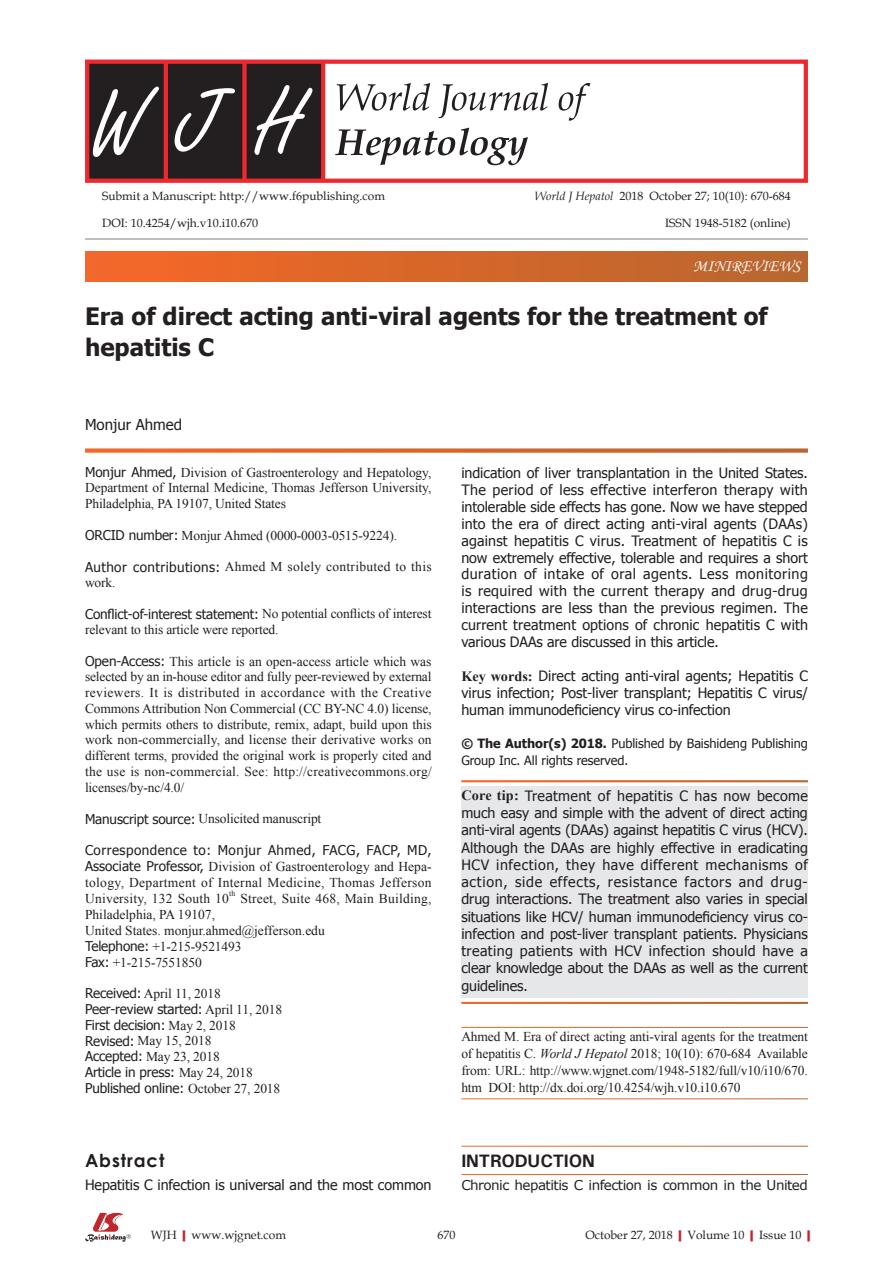
<style>
.page{position:relative;width:893px;height:1263px;background:#fff}
.page>*{position:absolute;margin:0;border:0;box-sizing:border-box;transform-origin:0 0}
.t1{font:700 24px/31.5px "Tahoma";color:#231f20}
.t2{font:700 18px "Univers";letter-spacing:-.01em;color:#231f20}
.t3{font:700 18px "Century Gothic";letter-spacing:.05em;color:#231f20}
.t4{font:16.5px "Monotype Corsiva";color:#fff}
.t5{font:15px "Tahoma";color:#231f20}
.t6{font:14.25px/17px "Tahoma";letter-spacing:-.005em;color:#231f20;text-align:justify}
.t7{font:13.5px/15.8px "Times New Roman";letter-spacing:-.005em;color:#231f20;text-align:justify}
.t8{font:13.5px/15.8px "Tahoma";letter-spacing:-.01em;color:#231f20}
.t9{font:13.5px/15.8px "Times New Roman";letter-spacing:.02em;color:#231f20}
.t10{font:13.5px "Verdana";letter-spacing:-.04em;color:#231f20}
.t11{font:12.75px/17.2px "Tahoma";letter-spacing:-.005em;color:#231f20}
.t12{font:12px "Book Antiqua";color:#231f20}
.t13{font:7.8px "Times New Roman";color:#231f20}
.s1{font-style:italic}
.s2{font-family:"Tahoma"}
.s3{font-family:"Times New Roman"}
.s4{font-family:"Times New Roman";font-weight:700}
.s5{font-weight:700}
.s6{font-weight:700;color:#c0262d}
</style>
<div class="page">
<div style="left:461px;top:786px;width:347px;height:211px;background:#e6e7e9"></div>
<div style="left:85px;top:252px;width:723px;height:29px;background:linear-gradient(to right,#f66827,#b7662e)"></div>
<hr style="left:85px;top:239px;width:723px;height:1px;background:#808285">
<svg style="left:85px;top:448px;width:723px;height:5px;background:#dc7d4a"></svg>
<svg style="left:85px;top:1213px;width:46px;height:29px"></svg>
<div style="left:87px;top:61px;width:236px;height:121px;background:#231f20"></div>
<hr style="left:164px;top:61px;width:4px;height:121px;background:#ee292e">
<div style="left:242px;top:61px;width:5px;height:121px;background:#ee292e"></div>
<hr style="left:321px;top:61px;width:4px;height:121px;background:#ee292e">
<div style="left:85px;top:60px;width:723px;height:123px;border:4px solid #ee292e"></div>
<svg style="left:254px;top:85px;width:58px;height:70px"></svg>
<svg style="left:175px;top:88px;width:60px;height:64px"></svg>
<svg style="left:93px;top:87px;width:66px;height:70px"></svg>
<svg style="left:337px;top:83px;width:253px;height:38px"></svg>
<svg style="left:335px;top:128px;width:193px;height:37px"></svg>
<p class="t12" style="left:102px;top:188px;width:284px">Submit a Manuscript: http://www.f6publishing.com</p>
<p class="t12" style="left:102px;top:215px;width:158px">DOI: 10.4254/wjh.v10.i10.670</p>
<p class="t12" style="left:535px;top:188px;width:257px"><span class="s1">World J Hepatol</span> 2018 October 27; 10(10): 670-684</p>
<p class="t12" style="left:665px;top:215px;width:127px">ISSN 1948-5182 (online)</p>
<p class="t4" style="left:693px;top:256px;width:109px">MINIREVIEWS</p>
<p class="t1" style="left:85px;top:298px;width:684px">Era of direct acting anti-viral agents for the treatment of hepatitis C</p>
<p class="t5" style="left:85px;top:415px;width:98px">Monjur Ahmed</p>
<p class="t7" style="left:85px;top:464px;width:348px"><span class="s2">Monjur Ahmed,</span> Division of Gastroenterology and Hepatology, Department of Internal Medicine, Thomas Jefferson University, Philadelphia, PA 19107, United States</p>
<p class="t7" style="left:85px;top:527px;width:314px"><span class="s2">ORCID number:</span> Monjur Ahmed (0000-0003-0515-9224).</p>
<p class="t9" style="left:85px;top:559px;width:348px"><span class="s2">Author contributions:</span> Ahmed M solely contributed to this work.</p>
<p class="t7" style="left:85px;top:606px;width:348px;line-height:15.3px"><span class="s2">Conflict-of-interest statement:</span> No potential conflicts of interest relevant to this article were reported.</p>
<p class="t7" style="left:85px;top:653px;width:348px"><span class="s2">Open-Access:</span> This article is an open-access article which was selected by an in-house editor and fully peer-reviewed by external reviewers. It is distributed in accordance with the Creative Commons Attribution Non Commercial (CC BY-NC 4.0) license, which permits others to distribute, remix, adapt, build upon this work non-commercially, and license their derivative works on different terms, provided the original work is properly cited and the use is non-commercial. See: http://creativecommons.org/ licenses/by-nc/4.0/</p>
<p class="t7" style="left:85px;top:811px;width:238px"><span class="s2">Manuscript source:</span> Unsolicited manuscript</p>
<p class="t7" style="left:85px;top:842px;width:348px"><span class="s2">Correspondence to: Monjur Ahmed, FACG, FACP, MD, Associate Professor,</span> Division of Gastroenterology and Hepa&shy;tology, Department of Internal Medicine, Thomas Jefferson University, 132 South 10</p>
<p class="t13" style="left:229px;top:888px;width:8px">th</p>
<p class="t9" style="left:240px;top:890px;width:193px">Street, Suite 468, Main Building,</p>
<p class="t7" style="left:85px;top:906px;width:241px;text-align:left">Philadelphia, PA 19107,<br>United States. monjur.ahmed@jefferson.edu<br><span class="s2">Telephone:</span> +1-215-9521493<br><span class="s2">Fax:</span> +1-215-7551850</p>
<p class="t8" style="left:85px;top:984px;width:199px">Received: <span class="s3">April 11, 2018<br></span>Peer-review started: <span class="s3">April 11, 2018<br></span>First decision: <span class="s3">May 2, 2018<br></span>Revised: <span class="s3">May 15, 2018<br></span>Accepted: <span class="s3">May 23, 2018<br></span>Article in press: <span class="s3">May 24, 2018<br></span>Published online: <span class="s3">October 27, 2018</span></p>
<p class="t3" style="left:85px;top:1146px;width:81px">Abstract</p>
<p class="t6" style="left:85px;top:1176px;width:348px">Hepatitis C infection is universal and the most common</p>
<p class="t6" style="left:461px;top:463px;width:348px">indication of liver transplantation in the United States.<br>The period of less effective interferon therapy with intolerable side effects has gone. Now we have stepped into the era of direct acting anti-viral agents (DAAs) against hepatitis C virus. Treatment of hepatitis C is now extremely effective, tolerable and requires a short duration of intake of oral agents. Less monitoring is required with the current therapy and drug-drug interactions are less than the previous regimen. The current treatment options of chronic hepatitis C with various DAAs are discussed in this article.</p>
<p class="t6" style="left:461px;top:667px;width:348px"><span class="s4">Key words:</span> Direct acting anti-viral agents; Hepatitis C virus infection; Post-liver transplant; Hepatitis C virus/ human immunodeficiency virus co-infection</p>
<p class="t11" style="left:461px;top:734px;width:348px"><span class="s5">© The Author(s) 2018.</span> Published by Baishideng Publishing<br>Group Inc. All rights reserved.</p>
<p class="t6" style="left:461px;top:786px;width:348px"><span class="s4">Core tip:</span> Treatment of hepatitis C has now become much easy and simple with the advent of direct acting anti-viral agents (DAAs) against hepatitis C virus (HCV).<br>Although the DAAs are highly effective in eradicating HCV infection, they have different mechanisms of action, side effects, resistance factors and drug&shy;drug interactions. The treatment also varies in special situations like HCV/ human immunodeficiency virus co&shy;infection and post-liver transplant patients. Physicians treating patients with HCV infection should have a clear knowledge about the DAAs as well as the current guidelines.</p>
<p class="t7" style="left:461px;top:1027px;width:348px;line-height:17.1px">Ahmed M. Era of direct acting anti-viral agents for the treatment of hepatitis C. <span class="s1">World J Hepatol</span> 2018; 10(10): 670-684 Available from: URL: http://www.wjgnet.com/1948-5182/full/v10/i10/670. htm DOI: http://dx.doi.org/10.4254/wjh.v10.i10.670</p>
<p class="t2" style="left:461px;top:1149px;width:135px">INTRODUCTION</p>
<p class="t10" style="left:461px;top:1177px;width:348px">Chronic hepatitis C infection is common in the United</p>
<p class="t12" style="left:151px;top:1226px;width:137px">WJH<span class="s6">|</span>www.wjgnet.com</p>
<p class="t12" style="left:437px;top:1226px;width:19px">670</p>
<p class="t12" style="left:585px;top:1226px;width:232px">October 27, 2018<span class="s6">|</span>Volume 10<span class="s6">|</span>Issue 10<span class="s6">|</span></p>
</div>
